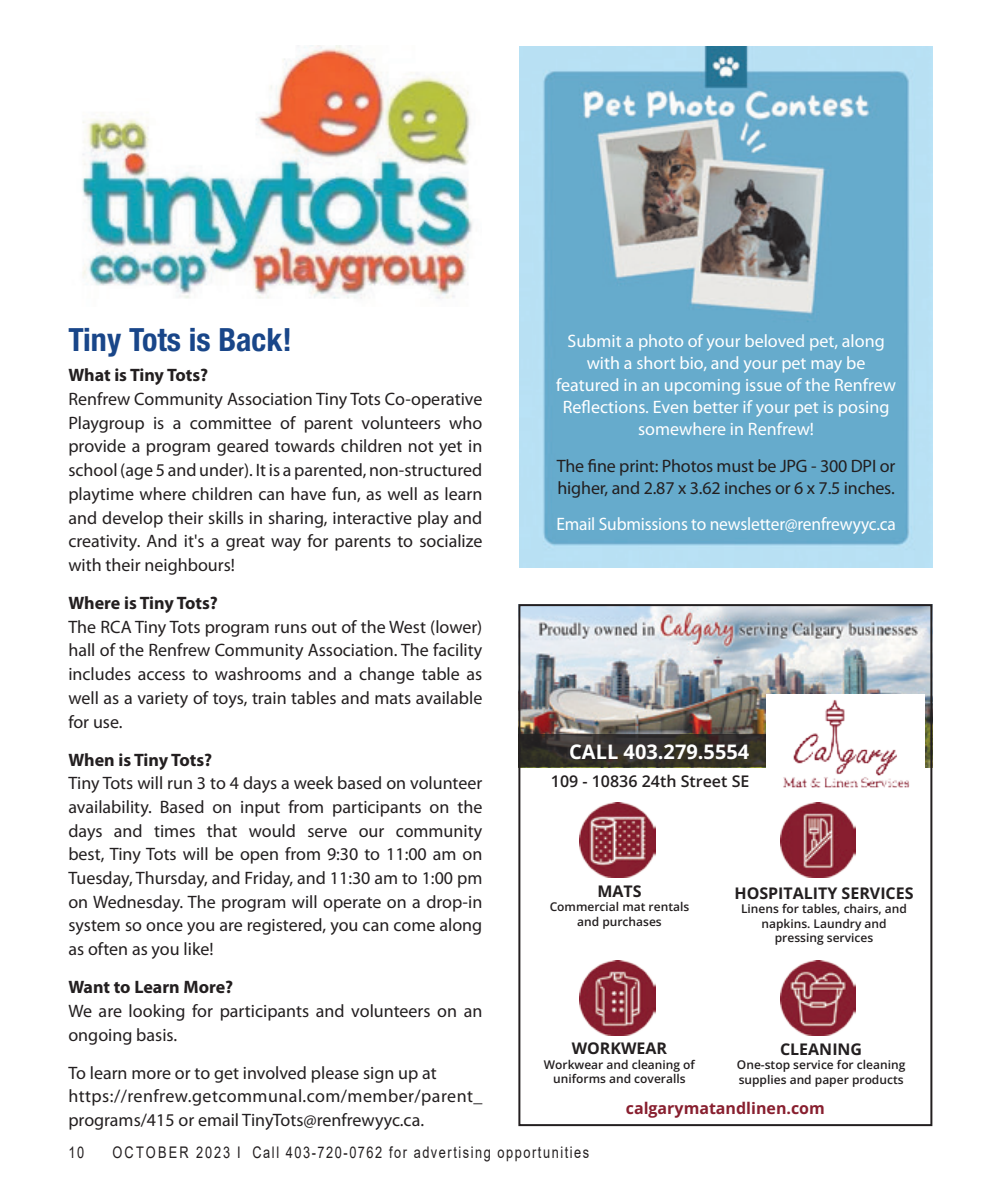
<style>
.page{position:relative;width:990px;height:1188px;background:#fff}
.page>*{position:absolute;margin:0;border:0;box-sizing:border-box;transform-origin:0 0}
.In_Around_title{font:700 condensed 32px "Helvetica Neue LT Std";color:#194689}
.t1{font:700 20px "Open Sans";color:#fff}
.Body_text{font:18px/23.6px "Myriad Pro";color:#231f20;text-align:justify}
.Body_text-2{font:18px/22px "Myriad Pro";color:#fff;text-align:center}
.Subhead{font:700 18px "Myriad Pro";color:#231f20}
.t2{font:16px "Arial";letter-spacing:.12em;color:#231f20;scale:.8 1}
.t3{font:700 16px "Open Sans";color:#231f20}
.t4{font:700 16px "Open Sans";color:#881f2f}
.t5{font:600 16px "Open Sans";color:#231f20}
.t6{font:600 12px/14.4px "Open Sans";color:#231f20;text-align:center}
</style>
<div class="page">
<img style="left:82px;top:46px;width:391px;height:253px">
<img style="left:520px;top:46px;width:412px;height:522px">
<img style="left:521px;top:607px;width:408px;height:160px">
<div style="left:766px;top:694px;width:158px;height:78px;background:#fff"></div>
<svg style="left:521px;top:734px;width:245px;height:33px;background:#332f29"></svg>
<img style="left:783px;top:699px;width:127px;height:89px">
<img style="left:580px;top:803px;width:75px;height:75px">
<img style="left:580px;top:960px;width:75px;height:76px">
<img style="left:781px;top:803px;width:75px;height:75px">
<img style="left:781px;top:960px;width:75px;height:76px">
<div style="left:518px;top:604px;width:414px;height:522px;border:2px solid #231f20"></div>
<p class="In_Around_title" style="left:68px;top:320px;width:225px">Tiny Tots is Back!</p>
<p class="Subhead" style="left:68px;top:364px;width:141px">What is Tiny Tots?</p>
<p class="Body_text" style="left:68px;top:387px;width:416px">Renfrew Community Association Tiny Tots Co-operative Playgroup is a committee of parent volunteers who provide a program geared towards children not yet in school (age 5 and under). It is a parented, non-structured playtime where children can have fun, as well as learn and develop their skills in sharing, interactive play and creativity. And it's a great way for parents to socialize with their neighbours!</p>
<p class="Subhead" style="left:68px;top:591px;width:151px">Where is Tiny Tots?</p>
<p class="Body_text" style="left:68px;top:615px;width:416px">The RCA Tiny Tots program runs out of the West (lower) hall of the Renfrew Community Association. The facility includes access to washrooms and a change table as well as a variety of toys, train tables and mats available for use.</p>
<p class="Subhead" style="left:68px;top:748px;width:145px">When is Tiny Tots?</p>
<p class="Body_text" style="left:68px;top:771px;width:416px">Tiny Tots will run 3 to 4 days a week based on volunteer availability. Based on input from participants on the days and times that would serve our community best, Tiny Tots will be open from 9:30 to 11:00 am on Tuesday, Thursday, and Friday, and 11:30 am to 1:00 pm on Wednesday. The program will operate on a drop-in system so once you are registered, you can come along as often as you like!</p>
<p class="Subhead" style="left:68px;top:975px;width:166px">Want to Learn More?</p>
<p class="Body_text" style="left:68px;top:999px;width:416px">We are looking for participants and volunteers on an ongoing basis.</p>
<p class="Body_text" style="left:68px;top:1061px;width:370px">To learn more or to get involved please sign up at</p>
<p class="Body_text" style="left:68px;top:1084px;width:416px">https://renfrew.getcommunal.com/member/parent_ programs/415 or email TinyTots@renfrewyyc.ca.</p>
<p class="Body_text-2" style="left:556px;top:330px;width:341px">Submit a photo of your beloved pet, along with a short bio, and your pet may be featured in an upcoming issue of the Renfrew Reflections. Even better if your pet is posing somewhere in Renfrew!</p>
<p class="Body_text" style="left:557px;top:454px;width:340px;line-height:22px">The fine print: Photos must be JPG - 300 DPI or higher, and 2.87 x 3.62 inches or 6 x 7.5 inches.</p>
<p class="Body_text-2" style="left:556px;top:513px;width:341px">Email Submissions to newsletter@renfrewyyc.ca</p>
<p class="t1" style="left:569px;top:738px;width:182px">CALL 403.279.5554</p>
<p class="t5" style="left:551px;top:770px;width:200px">109 - 10836 24th Street SE</p>
<p class="t3" style="left:597px;top:880px;width:46px">MATS</p>
<p class="t6" style="left:550px;top:899px;width:141px">Commercial mat rentals and purchases</p>
<p class="t3" style="left:734px;top:882px;width:181px">HOSPITALITY SERVICES</p>
<p class="t6" style="left:741px;top:901px;width:167px">Linens for tables, chairs, and napkins. Laundry and pressing services</p>
<p class="t3" style="left:572px;top:1038px;width:97px">WORKWEAR</p>
<p class="t6" style="left:544px;top:1057px;width:153px">Workwear and cleaning of uniforms and coveralls</p>
<p class="t3" style="left:780px;top:1038px;width:84px">CLEANING</p>
<p class="t6" style="left:737px;top:1057px;width:170px;text-align:left">One-stop service for cleaning supplies and paper products</p>
<p class="t4" style="left:626px;top:1098px;width:201px">calgarymatandlinen.com</p>
<p class="t2" style="left:68px;top:1141px;width:21px">10</p>
<p class="t2" style="left:112px;top:1141px;width:598px">OCTOBER 2023 I Call 403-720-0762 for advertising opportunities</p>
</div>
